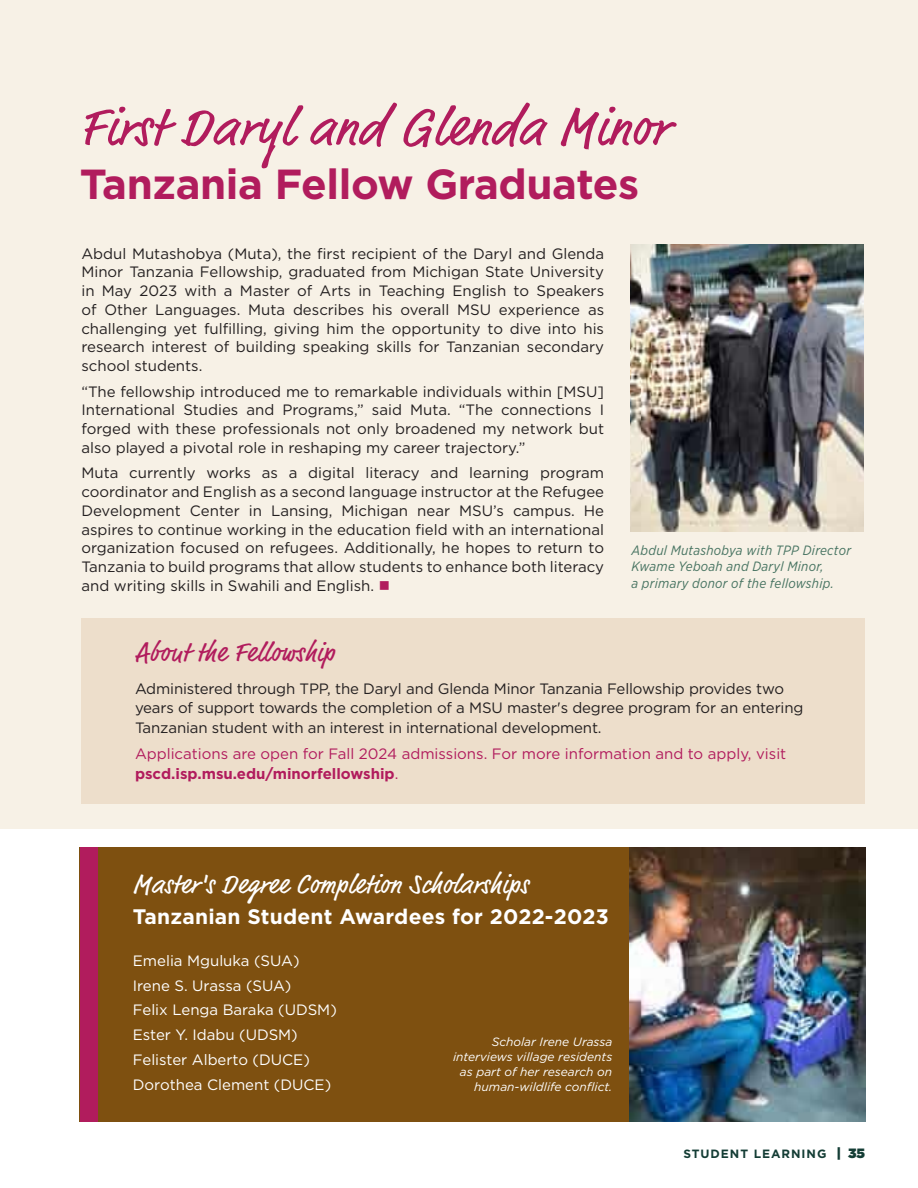
<style>
.page{position:relative;width:918px;height:1188px;background:#fff}
.page>*{position:absolute;margin:0;border:0;box-sizing:border-box;transform-origin:0 0}
.t1{font:54px "Market Pro";letter-spacing:.02em;color:#b11c5d}
.t2{font:700 42px "Gotham";letter-spacing:-.01em;color:#b11c5d}
.Highlight_Header{font:27px "Market Pro";letter-spacing:.02em;color:#fff}
.Main_Body_Text{font:27px "Market Pro";letter-spacing:.02em;color:#b11c5d}
.Highlight_Header-2{font:700 21px "Gotham";letter-spacing:.01em;color:#fff}
.Main_Body_Text-2{font:15px/18.8px "Gotham";letter-spacing:-.01em;color:#231f20;text-align:justify}
.Main_Body_Text-3{font:15px "Gotham";color:#fff}
.Main_Body_Text-4{font:15px/19.5px "Gotham";color:#b11c5d}
.Photo_Caption_Gotham{font:italic 13.5px/16.5px "Gotham Narrow";letter-spacing:.02em;color:#487462}
.t3{font:900 13.5px "Gotham";color:#143d35}
.Main_Body_Text-5{font:italic 12px/15px "Gotham";color:#fff;text-align:right}
.t4{font:700 12px "Gotham";color:#143d35}
.s1{color:#b11c5d}
.s2{font-weight:700}
</style>
<div class="page">
<div style="left:0;top:0;width:918px;height:829px;background:#f7f1e6"></div>
<img style="left:630px;top:245px;width:234px;height:287px">
<div style="left:81px;top:618px;width:784px;height:185px;background:#eddecb"></div>
<div style="left:80px;top:848px;width:785px;height:274px;background:#7e5010"></div>
<img style="left:629px;top:848px;width:236px;height:274px">
<div style="left:80px;top:848px;width:18px;height:274px;background:#b11c5d"></div>
<h1 class="t1" style="left:80px;top:91px;width:590px">First Daryl and Glenda Minor</h1>
<h1 class="t2" style="left:80px;top:156px;width:561px">Tanzania Fellow Graduates</h1>
<p class="Main_Body_Text-2" style="left:81px;top:244px;width:524px">Abdul Mutashobya (Muta), the first recipient of the Daryl and Glenda Minor Tanzania Fellowship, graduated from Michigan State University in May 2023 with a Master of Arts in Teaching English to Speakers of Other Languages. Muta describes his overall MSU experience as challenging yet fulfilling, giving him the opportunity to dive into his research interest of building speaking skills for Tanzanian secondary school students.</p>
<p class="Main_Body_Text-2" style="left:81px;top:382px;width:524px">“The fellowship introduced me to remarkable individuals within [MSU] International Studies and Programs,” said Muta. “The connections I forged with these professionals not only broadened my network but also played a pivotal role in reshaping my career trajectory.”</p>
<p class="Main_Body_Text-2" style="left:81px;top:463px;width:524px">Muta currently works as a digital literacy and learning program coordinator and English as a second language instructor at the Refugee Development Center in Lansing, Michigan near MSU’s campus. He aspires to continue working in the education field with an international organization focused on refugees. Additionally, he hopes to return to Tanzania to build programs that allow students to enhance both literacy and writing skills in Swahili and English. <span class="s1">■</span></p>
<p class="Photo_Caption_Gotham" style="left:632px;top:542px;width:221px">Abdul Mutashobya with TPP Director<br>Kwame Yeboah and Daryl Minor,<br>a primary donor of the fellowship.</p>
<p class="Main_Body_Text" style="left:135px;top:634px;width:201px">About the Fellowship</p>
<p class="Main_Body_Text-2" style="left:135px;top:678px;width:670px;line-height:19.5px;text-align:left">Administered through TPP, the Daryl and Glenda Minor Tanzania Fellowship provides two years of support towards the completion of a MSU master's degree program for an entering<br>Tanzanian student with an interest in international development.</p>
<p class="Main_Body_Text-4" style="left:135px;top:744px;width:653px">Applications are open for Fall 2024 admissions. For more information and to apply, visit <span class="s2">pscd.isp.msu.edu/minorfellowship</span>.</p>
<p class="Highlight_Header" style="left:133px;top:867px;width:397px">Master's Degree Completion Scholarships</p>
<p class="Highlight_Header-2" style="left:133px;top:903px;width:477px">Tanzanian Student Awardees for 2022-2023</p>
<p class="Main_Body_Text-3" style="left:133px;top:951px;width:168px">Emelia Mguluka (SUA)</p>
<p class="Main_Body_Text-3" style="left:133px;top:976px;width:160px">Irene S. Urassa (SUA)</p>
<p class="Main_Body_Text-3" style="left:133px;top:1000px;width:205px">Felix Lenga Baraka (UDSM)</p>
<p class="Main_Body_Text-3" style="left:133px;top:1025px;width:166px">Ester Y. Idabu (UDSM)</p>
<p class="Main_Body_Text-3" style="left:133px;top:1050px;width:178px">Felister Alberto (DUCE)</p>
<p class="Main_Body_Text-3" style="left:133px;top:1075px;width:200px">Dorothea Clement (DUCE)</p>
<p class="Main_Body_Text-5" style="left:453px;top:1034px;width:161px">Scholar Irene Urassa interviews village residents as part of her research on human-wildlife conflict.</p>
<p class="t4" style="left:683px;top:1146px;width:19px">Student</p>
<p class="t4" style="left:754px;top:1146px;width:19px">Learning</p>
<p class="t3" style="left:837px;top:1144px;width:30px">| 35</p>
</div>
